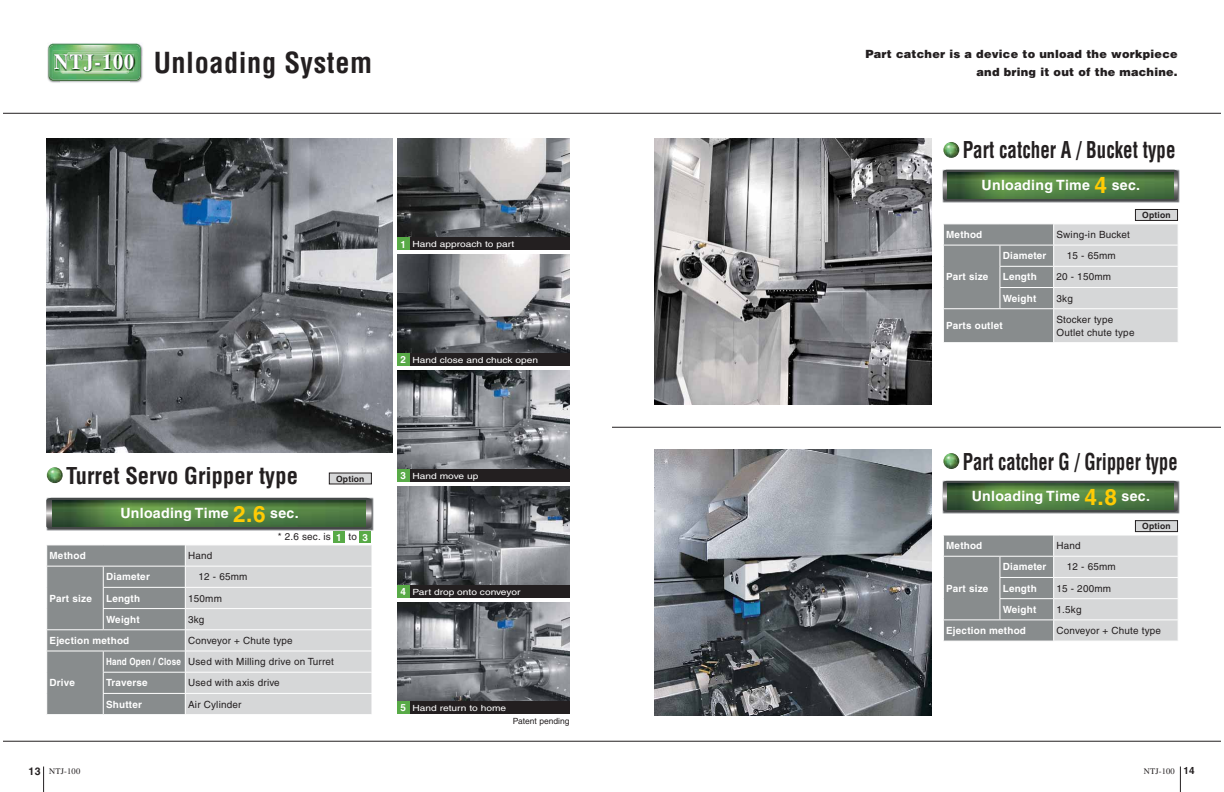
<style>
.page{position:relative;width:1224px;height:792px;background:#fff}
.page>*{position:absolute;margin:0;border:0;box-sizing:border-box;transform-origin:0 0}
.t1{font:700 condensed 28.3px "Helvetica";letter-spacing:.02em;color:#231f20}
.t2{font:700 condensed 22.6px "Helvetica";color:#231f20;scale:.82 1}
.t3{font:700 condensed 22.6px "Helvetica";color:#231f20;scale:.84 1}
.t4{font:700 condensed 22.6px "Helvetica";color:#231f20}
.t5{font:700 14.1px "Helvetica";letter-spacing:.02em;color:#fff}
.t6{font:900 11.3px/18.4px "Helvetica";letter-spacing:.02em;color:#231f20;text-align:right}
.t7{font:9.9px/12.7px "Helvetica";letter-spacing:.02em;color:#231f20}
.t8{font:700 9.9px "Helvetica";letter-spacing:.02em;color:#fff}
.t9{font:8.5px "Helvetica";color:#fff;scale:1.2 1}
.t10{font:8.5px "Times";letter-spacing:.02em;color:#231f20}
.t11{font:700 8.5px "Helvetica";letter-spacing:.02em;color:#231f20}
.t12{font:8.5px "Helvetica";color:#231f20}
.s1{font-family:"Times";font-stretch:normal;font-size:21.4px;color:#fff}
.s2{font-size:22.6px;color:#ffcb04}
.s3{font-weight:700;font-size:9.9px}
.s4{font-weight:700;color:#fff}
.s5{font-family:"Helvetica";font-weight:700;font-size:10.6px}
.s6{font-family:"Helvetica";font-weight:700;font-size:9.9px}
</style>
<div class="page">
<hr style="left:4px;top:113px;width:1216px;height:1px;background:#231f20">
<hr style="left:4px;top:741px;width:1216px;height:1px;background:#231f20">
<svg style="left:43px;top:767px;width:1px;height:25px"></svg>
<svg style="left:1180px;top:767px;width:1px;height:25px"></svg>
<img style="left:47px;top:43px;width:96px;height:13px">
<img style="left:47px;top:56px;width:14px;height:27px">
<img style="left:130px;top:56px;width:13px;height:27px">
<img style="left:48px;top:44px;width:93px;height:37px">
<img style="left:49px;top:45px;width:91px;height:35px">
<img style="left:53px;top:50px;width:84px;height:30px">
<img style="left:68px;top:52px;width:54px;height:2px">
<img style="left:61px;top:71px;width:68px;height:3px">
<img style="left:54px;top:69px;width:80px;height:2px">
<img style="left:54px;top:54px;width:80px;height:15px">
<img style="left:68px;top:54px;width:54px;height:6px">
<img style="left:61px;top:60px;width:68px;height:11px">
<img style="left:74px;top:60px;width:48px;height:1px">
<img style="left:654px;top:450px;width:278px;height:266px">
<hr style="left:612px;top:427px;width:608px;height:1px;background:#231f20">
<img style="left:943px;top:142px;width:16px;height:16px;border-radius:50%">
<svg style="left:943px;top:224px;width:235px;height:118px;background:#b4b6b7"></svg>
<hr style="left:943px;top:308px;width:57px;height:1px;background:#fff">
<hr style="left:943px;top:309px;width:1px;height:33px;background:#fff">
<hr style="left:1000px;top:308px;width:179px;height:1px;background:#fff">
<hr style="left:1053px;top:309px;width:1px;height:33px;background:#fff">
<div style="left:1135px;top:209px;width:43px;height:11px;background:#d6d7d8"></div>
<div style="left:1135px;top:209px;width:43px;height:12px;border:1px solid #231f20"></div>
<img style="left:943px;top:170px;width:236px;height:32px">
<svg style="left:943px;top:170px;width:235px;height:31px"></svg>
<img style="left:947px;top:172px;width:227px;height:26px">
<svg style="left:943px;top:535px;width:235px;height:106px;background:#b5b7b8"></svg>
<img style="left:943px;top:453px;width:16px;height:16px;border-radius:50%">
<div style="left:1135px;top:521px;width:43px;height:11px;background:#d6d7d8"></div>
<div style="left:1135px;top:520px;width:43px;height:12px;border:1px solid #231f20"></div>
<svg style="left:943px;top:481px;width:235px;height:31px;background:#49554a"></svg>
<img style="left:947px;top:484px;width:227px;height:25px">
<img style="left:46px;top:139px;width:347px;height:314px">
<svg style="left:46px;top:545px;width:326px;height:170px;background:#b8babb"></svg>
<hr style="left:103px;top:714px;width:269px;height:1px;background:#fff">
<img style="left:47px;top:467px;width:16px;height:16px;border-radius:50%">
<div style="left:329px;top:473px;width:42px;height:11px;background:#d6d7d8"></div>
<img style="left:46px;top:498px;width:327px;height:33px">
<svg style="left:46px;top:498px;width:326px;height:31px;background:#4f5851"></svg>
<img style="left:52px;top:500px;width:314px;height:26px">
<img style="left:397px;top:139px;width:173px;height:99px">
<div style="left:397px;top:238px;width:13px;height:12px;background:#58aa47"></div>
<div style="left:410px;top:238px;width:160px;height:12px;background:#231f20"></div>
<img style="left:397px;top:255px;width:173px;height:99px">
<div style="left:397px;top:354px;width:13px;height:12px;background:#58aa47"></div>
<div style="left:410px;top:354px;width:160px;height:12px;background:#231f20"></div>
<img style="left:397px;top:371px;width:173px;height:99px">
<div style="left:397px;top:470px;width:13px;height:12px;background:#58aa47"></div>
<div style="left:410px;top:470px;width:160px;height:12px;background:#231f20"></div>
<img style="left:397px;top:487px;width:173px;height:99px">
<div style="left:397px;top:586px;width:13px;height:12px;background:#58aa47"></div>
<div style="left:410px;top:586px;width:160px;height:12px;background:#231f20"></div>
<img style="left:397px;top:602px;width:173px;height:99px">
<div style="left:397px;top:701px;width:13px;height:13px;background:#58aa47"></div>
<div style="left:410px;top:701px;width:160px;height:13px;background:#231f20"></div>
<div style="left:333px;top:532px;width:12px;height:11px;background:#58aa47"></div>
<div style="left:360px;top:532px;width:11px;height:11px;background:#58aa47"></div>
<img style="left:654px;top:139px;width:278px;height:265px">
<h1 class="t1" style="left:54px;top:52px;width:320px"><span class="s1">NTJ-100</span> Unloading System</h1>
<p class="t6" style="left:865px;top:46px;width:314px">Part catcher is a device to unload the workpiece and bring it out of the machine.</p>
<h2 class="t3" style="left:963px;top:141px;width:255px">Part catcher A / Bucket type</h2>
<h3 class="t5" style="left:982px;top:180px;width:160px">Unloading Time <span class="s2">4</span> sec.</h3>
<p class="t9" style="left:401px;top:241px;width:96px"><span class="s3">1</span> Hand approach to part</p>
<p class="t9" style="left:401px;top:357px;width:116px"><span class="s3">2</span> Hand close and chuck open</p>
<h2 class="t4" style="left:66px;top:467px;width:233px">Turret Servo Gripper type</h2>
<h3 class="t5" style="left:120px;top:508px;width:180px">Unloading Time <span class="s2">2.6</span> sec.</h3>
<p class="t11" style="left:336px;top:475px;width:30px">Option</p>
<p class="t7" style="left:278px;top:531px;width:54px">* 2.6 sec. is</p>
<p class="t7" style="left:349px;top:531px;width:10px">to</p>
<p class="t8" style="left:336px;top:534px;width:7px">1</p>
<p class="t8" style="left:363px;top:534px;width:7px">3</p>
<p class="t8" style="left:50px;top:552px;width:38px">Method</p>
<p class="t7" style="left:188px;top:550px;width:26px">Hand</p>
<p class="t8" style="left:50px;top:594px;width:44px">Part size</p>
<p class="t8" style="left:106px;top:573px;width:45px">Diameter</p>
<p class="t7" style="left:199px;top:571px;width:50px">12 - 65mm</p>
<p class="t8" style="left:106px;top:594px;width:35px">Length</p>
<p class="t7" style="left:188px;top:593px;width:35px">150mm</p>
<p class="t8" style="left:106px;top:616px;width:35px">Weight</p>
<p class="t7" style="left:188px;top:614px;width:18px">3kg</p>
<p class="t8" style="left:50px;top:637px;width:81px">Ejection method</p>
<p class="t7" style="left:188px;top:635px;width:106px">Conveyor + Chute type</p>
<p class="t8" style="left:50px;top:679px;width:27px">Drive</p>
<p class="t7" style="left:106px;top:652px;width:229px;line-height:21.2px"><span class="s4">Hand Open / Close</span> Used with Milling drive on Turret<br><span class="s4">Traverse</span></p>
<p class="t7" style="left:188px;top:677px;width:93px">Used with axis drive</p>
<p class="t8" style="left:106px;top:700px;width:37px">Shutter</p>
<p class="t7" style="left:188px;top:699px;width:55px">Air Cylinder</p>
<p class="t9" style="left:401px;top:473px;width:66px"><span class="s3">3</span> Hand move up</p>
<p class="t9" style="left:401px;top:589px;width:101px"><span class="s3">4</span> Part drop onto conveyor</p>
<p class="t9" style="left:401px;top:705px;width:89px"><span class="s3">5</span> Hand return to home</p>
<p class="t12" style="left:513px;top:718px;width:58px">Patent pending</p>
<p class="t8" style="left:946px;top:231px;width:38px">Method</p>
<p class="t7" style="left:1057px;top:229px;width:75px">Swing-in Bucket</p>
<p class="t8" style="left:946px;top:273px;width:44px">Part size</p>
<p class="t8" style="left:1003px;top:252px;width:45px">Diameter</p>
<p class="t7" style="left:1067px;top:250px;width:50px">15 - 65mm</p>
<p class="t8" style="left:1003px;top:273px;width:35px">Length</p>
<p class="t7" style="left:1057px;top:272px;width:56px">20 - 150mm</p>
<p class="t8" style="left:1003px;top:295px;width:35px">Weight</p>
<p class="t7" style="left:1057px;top:293px;width:18px">3kg</p>
<p class="t8" style="left:946px;top:322px;width:58px">Parts outlet</p>
<p class="t7" style="left:1057px;top:314px;width:80px">Stocker type<br>Outlet chute type</p>
<p class="t11" style="left:1142px;top:212px;width:30px">Option</p>
<h2 class="t2" style="left:963px;top:453px;width:264px">Part catcher G / Gripper type</h2>
<h3 class="t5" style="left:972px;top:491px;width:180px">Unloading Time <span class="s2">4.8</span> sec.</h3>
<p class="t11" style="left:1142px;top:523px;width:30px">Option</p>
<p class="t8" style="left:946px;top:542px;width:38px">Method</p>
<p class="t7" style="left:1057px;top:540px;width:26px">Hand</p>
<p class="t8" style="left:946px;top:585px;width:44px">Part size</p>
<p class="t8" style="left:1003px;top:563px;width:45px">Diameter</p>
<p class="t7" style="left:1067px;top:562px;width:50px">12 - 65mm</p>
<p class="t8" style="left:1003px;top:585px;width:35px">Length</p>
<p class="t7" style="left:1057px;top:583px;width:56px">15 - 200mm</p>
<p class="t8" style="left:1003px;top:606px;width:35px">Weight</p>
<p class="t7" style="left:1057px;top:604px;width:27px">1.5kg</p>
<p class="t8" style="left:946px;top:627px;width:81px">Ejection method</p>
<p class="t7" style="left:1057px;top:625px;width:106px">Conveyor + Chute type</p>
<p class="t10" style="left:29px;top:768px;width:53px"><span class="s5">13</span> NTJ-100</p>
<p class="t10" style="left:1144px;top:768px;width:52px">NTJ-100 <span class="s6">14</span></p>
</div>
